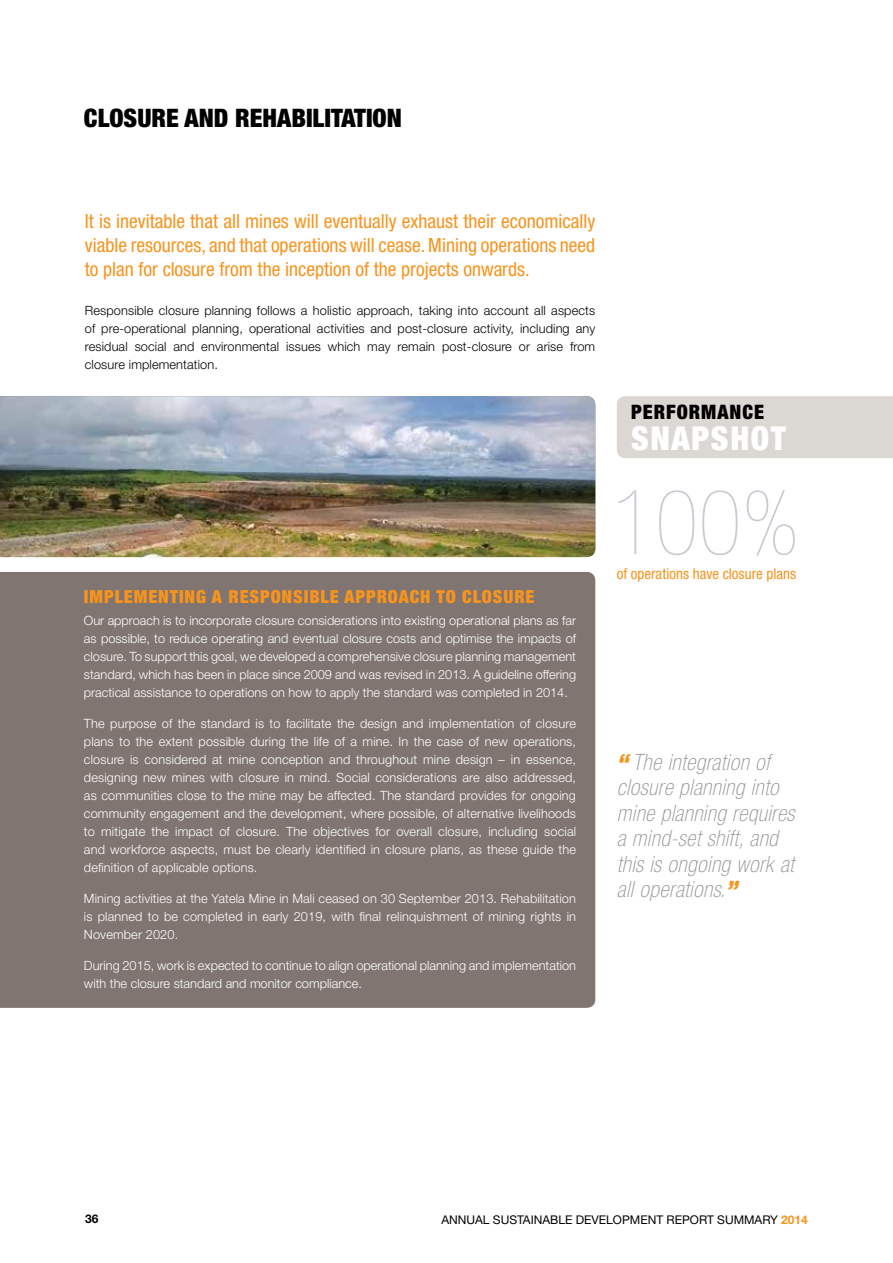
<style>
.page{position:relative;width:893px;height:1263px;background:#fff}
.page>*{position:absolute;margin:0;border:0;box-sizing:border-box;transform-origin:0 0}
.t1{font:900 condensed 90px "Helvetica Neue";color:#c5cbd1}
.t2{font:900 condensed 33px "Helvetica Neue";letter-spacing:.05em;color:#fff}
.t3{font:900 condensed 25.5px "Helvetica Neue";color:#000}
.t4{font:italic 100 condensed 22.5px/25.5px "Helvetica Neue";letter-spacing:.02em;color:#939598}
.t5{font:900 condensed 19.95px "Helvetica Neue";letter-spacing:.05em;color:#000}
.t6{font:condensed 19.5px/24px "Helvetica Neue";color:#f7941e;text-align:justify}
.t7{font:900 condensed 18px "Helvetica Neue";letter-spacing:.05em;color:#f7941e}
.t8{font:condensed 15px "Helvetica Neue";color:#f7941e}
.t9{font:300 12.75px/18px "Helvetica Neue";color:#fff;text-align:justify}
.t10{font:300 12.75px/18px "Helvetica Neue";letter-spacing:.01em;color:#000;text-align:justify}
.t11{font:12px "Helvetica Neue";color:#000}
.t12{font:700 12px "Helvetica Neue";color:#000}
.s1{font-weight:900;font-stretch:expanded;color:#f7941e}
.s2{font-weight:700;color:#f7941e}
</style>
<div class="page">
<div style="left:0;top:572px;width:595px;height:436px;background:#807571"></div>
<img style="left:0;top:396px;width:595px;height:161px">
<div style="left:617px;top:396px;width:276px;height:62px;background:#dbd7d3"></div>
<h3 class="t3" style="left:84px;top:102px;width:319px">CLOSURE AND REHABILITATION</h3>
<h3 class="t6" style="left:85px;top:209px;width:512px">It is inevitable that all mines will eventually exhaust their economically viable resources, and that operations will cease. Mining operations need to plan for closure from the inception of the projects onwards.</h3>
<p class="t10" style="left:85px;top:301px;width:512px">Responsible closure planning follows a holistic approach, taking into account all aspects of pre-operational planning, operational activities and post-closure activity, including any residual social and environmental issues which may remain post-closure or arise from closure implementation.</p>
<h3 class="t7" style="left:84px;top:586px;width:452px">IMPLEMENTING A RESPONSIBLE APPROACH TO CLOSURE</h3>
<p class="t9" style="left:84px;top:611px;width:494px">Our approach is to incorporate closure considerations into existing operational plans as far as possible, to reduce operating and eventual closure costs and optimise the impacts of closure. To support this goal, we developed a comprehensive closure planning management standard, which has been in place since 2009 and was revised in 2013. A guideline offering practical assistance to operations on how to apply the standard was completed in 2014.</p>
<p class="t9" style="left:84px;top:714px;width:494px">The purpose of the standard is to facilitate the design and implementation of closure plans to the extent possible during the life of a mine. In the case of new operations, closure is considered at mine conception and throughout mine design – in essence, designing new mines with closure in mind. Social considerations are also addressed, as communities close to the mine may be affected. The standard provides for ongoing community engagement and the development, where possible, of alternative livelihoods to mitigate the impact of closure. The objectives for overall closure, including social and workforce aspects, must be clearly identified in closure plans, as these guide the definition of applicable options.</p>
<p class="t9" style="left:84px;top:889px;width:494px">Mining activities at the Yatela Mine in Mali ceased on 30 September 2013. Rehabilitation is planned to be completed in early 2019, with final relinquishment of mining rights in November 2020.</p>
<p class="t9" style="left:84px;top:956px;width:494px">During 2015, work is expected to continue to align operational planning and implementation with the closure standard and monitor compliance.</p>
<h3 class="t5" style="left:631px;top:399px;width:134px">PERFORMANCE</h3>
<h2 class="t2" style="left:631px;top:418px;width:157px">SNAPSHOT</h2>
<h1 class="t1" style="left:612px;top:473px;width:189px">100%</h1>
<p class="t8" style="left:617px;top:565px;width:181px">of operations have closure plans</p>
<h3 class="t4" style="left:617px;top:749px;width:179px"><span class="s1">“</span> The integration of closure planning into mine planning requires a mind-set shift, and this is ongoing work at all operations.<span class="s1">”</span></h3>
<p class="t12" style="left:85px;top:1212px;width:15px">36</p>
<p class="t11" style="left:441px;top:1212px;width:368px">ANNUAL SUSTAINABLE DEVELOPMENT REPORT SUMMARY <span class="s2">2014</span></p>
</div>
